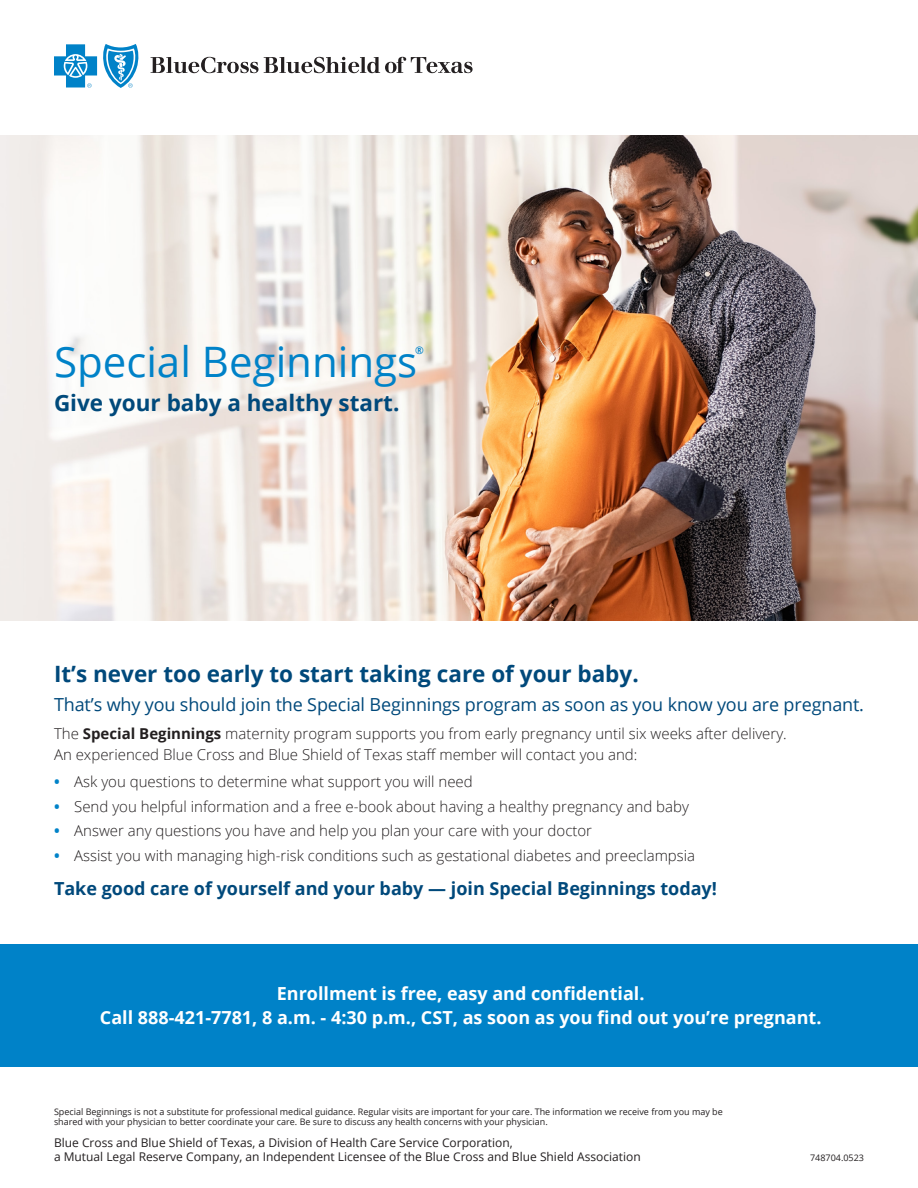
<style>
.page{position:relative;width:918px;height:1188px;background:#fff}
.page>*{position:absolute;margin:0;border:0;box-sizing:border-box;transform-origin:0 0}
.t1{font:42px "Open Sans";color:#0082c8}
.subtitle{font:700 22.5px "Open Sans";color:#00497b}
.callout_heading_whit{font:700 18px/24px "Open Sans";color:#fff;text-align:center}
.subtitle-2{font:18px "Open Sans";letter-spacing:-.01em;color:#00497b}
.callout_heading{font:700 18px "Open Sans";color:#00497b}
.body{font:300 15px/21px "Open Sans";color:#231f20}
.BCBSXX_tagline{font:12px/14.4px "Open Sans";color:#231f20}
.t2{font:600 10.5px "Open Sans";color:#0082c8}
.taglines{font:9px/10.8px "Open Sans";color:#231f20}
.s1{font-weight:700}
.s2{font-weight:700;color:#0082c8}
</style>
<div class="page">
<img style="left:0;top:135px;width:918px;height:486px">
<div style="left:0;top:944px;width:918px;height:122px;background:#0082c8"></div>
<svg style="left:151px;top:57px;width:322px;height:16px"></svg>
<svg style="left:54px;top:44px;width:85px;height:44px"></svg>
<p class="t1" style="left:54px;top:333px;width:365px">Special Beginnings</p>
<p class="t2" style="left:415px;top:343px;width:10px">®</p>
<p class="subtitle" style="left:54px;top:387px;width:347px">Give your baby a healthy start.</p>
<p class="subtitle" style="left:54px;top:658px;width:586px">It’s never too early to start taking care of your baby.</p>
<p class="subtitle-2" style="left:54px;top:692px;width:812px">That’s why you should join the Special Beginnings program as soon as you know you are pregnant.</p>
<p class="body" style="left:54px;top:722px;width:734px">The <span class="s1">Special Beginnings</span> maternity program supports you from early pregnancy until six weeks after delivery.<br>An experienced Blue Cross and Blue Shield of Texas staff member will contact you and:</p>
<p class="body" style="left:54px;top:771px;width:420px"><span class="s2">•</span> Ask you questions to determine what support you will need</p>
<p class="body" style="left:54px;top:796px;width:636px"><span class="s2">•</span> Send you helpful information and a free e-book about having a healthy pregnancy and baby</p>
<p class="body" style="left:54px;top:820px;width:540px"><span class="s2">•</span> Answer any questions you have and help you plan your care with your doctor</p>
<p class="body" style="left:54px;top:844px;width:643px"><span class="s2">•</span> Assist you with managing high-risk conditions such as gestational diabetes and preeclampsia</p>
<p class="callout_heading" style="left:54px;top:876px;width:665px">Take good care of yourself and your baby — join Special Beginnings today!</p>
<p class="callout_heading_whit" style="left:100px;top:981px;width:723px">Enrollment is free, easy and confidential.<br>Call 888-421-7781, 8 a.m. - 4:30 p.m., CST, as soon as you find out you’re pregnant.</p>
<p class="taglines" style="left:54px;top:1106px;width:670px">Special Beginnings is not a substitute for professional medical guidance. Regular visits are important for your care. The information we receive from you may be shared with your physician to better coordinate your care. Be sure to discuss any health concerns with your physician.</p>
<p class="BCBSXX_tagline" style="left:54px;top:1135px;width:588px">Blue Cross and Blue Shield of Texas, a Division of Health Care Service Corporation,<br>a Mutual Legal Reserve Company, an Independent Licensee of the Blue Cross and Blue Shield Association</p>
<p class="taglines" style="left:810px;top:1152px;width:55px">748704.0523</p>
</div>
